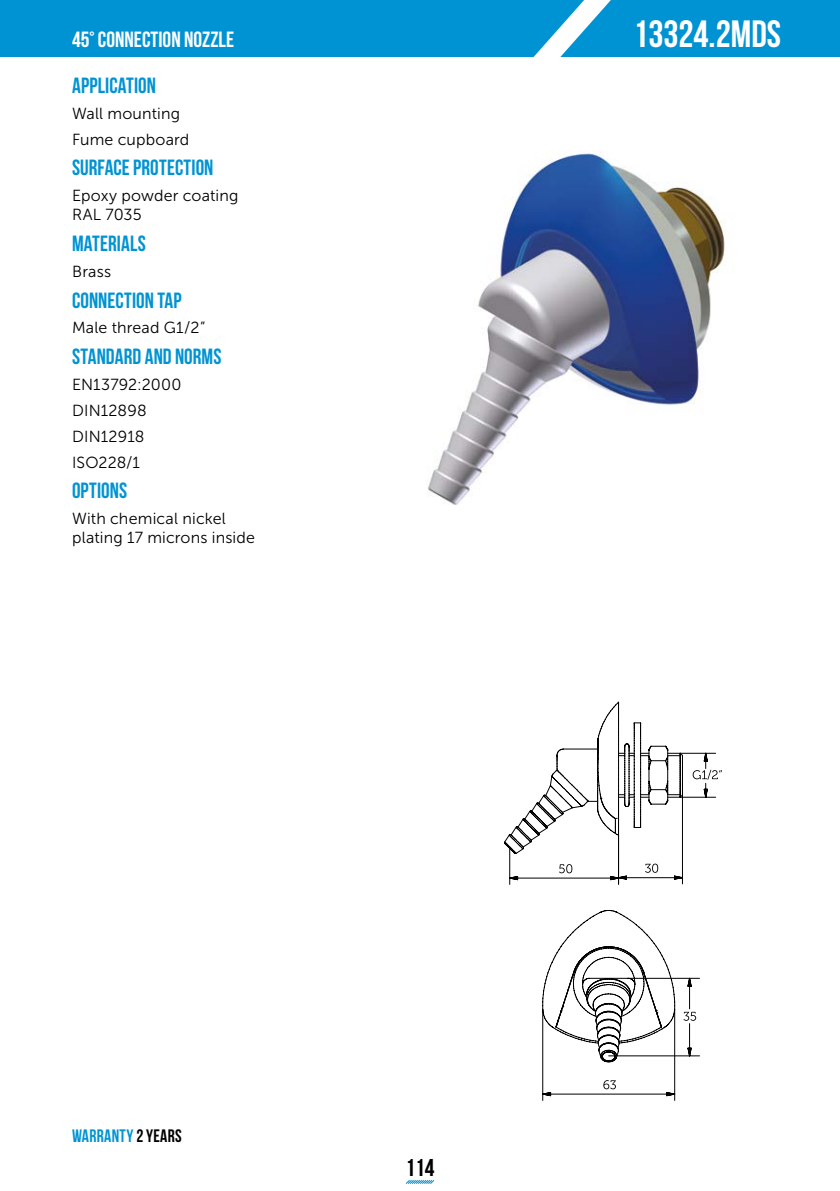
<style>
.page{position:relative;width:840px;height:1191px;background:#fff}
.page>*{position:absolute;margin:0;border:0;box-sizing:border-box;transform-origin:0 0}
.t1{font:38px "Bebas Neue";color:#fff}
.t2{font:24.2px "Bebas Neue";color:#000}
.t3{font:22px "Bebas Neue";letter-spacing:.005em;color:#0093d3}
.t4{font:22px "Bebas Neue";color:#fff}
.t5{font:18px "Bebas Neue";letter-spacing:.02em;color:#0093d3}
.t6{font:16px/25.8px "Museo Sans 300";letter-spacing:.01em;color:#000}
.s1{color:#000}
</style>
<div class="page">
<div style="left:0;top:0;width:839px;height:57px;background:#0093d3"></div>
<svg style="left:405px;top:1180px;width:30px;height:4px"></svg>
<svg style="left:533px;top:0;width:78px;height:57px"></svg>
<img style="left:428px;top:153px;width:297px;height:352px">
<svg style="left:504px;top:701px;width:217px;height:184px"></svg>
<svg style="left:542px;top:910px;width:157px;height:191px"></svg>
<h3 class="t4" style="left:72px;top:27px;width:163px">45° CONNECTION NOZZLE</h3>
<h1 class="t1" style="left:633px;top:13px;width:149px">13324.2MDS</h1>
<h3 class="t3" style="left:72px;top:73px;width:85px">APPLICATION</h3>
<p class="t6" style="left:72px;top:100px;width:119px">Wall mounting<br>Fume cupboard</p>
<h3 class="t3" style="left:72px;top:156px;width:143px">SURFACE PROTECTION</h3>
<p class="t6" style="left:72px;top:186px;width:168px;line-height:19px">Epoxy powder coating<br>RAL 7035</p>
<h3 class="t3" style="left:72px;top:231px;width:75px">MATERIALS</h3>
<p class="t6" style="left:72px;top:258px;width:41px">Brass</p>
<h3 class="t3" style="left:72px;top:288px;width:111px">CONNECTION TAP</h3>
<p class="t6" style="left:72px;top:315px;width:135px">Male thread G1/2”</p>
<h3 class="t3" style="left:72px;top:344px;width:151px">STANDARD AND NORMS</h3>
<p class="t6" style="left:72px;top:372px;width:111px">EN13792:2000<br>DIN12898<br>DIN12918<br>ISO228/1</p>
<h3 class="t3" style="left:72px;top:478px;width:57px">OPTIONS</h3>
<p class="t6" style="left:72px;top:509px;width:184px;line-height:19px">With chemical nickel plating 17 microns inside</p>
<p class="t5" style="left:72px;top:1126px;width:111px">WARRANTY<span class="s1">2 YEARS</span></p>
<h2 class="t2" style="left:405px;top:1154px;width:30px">114</h2>
</div>
